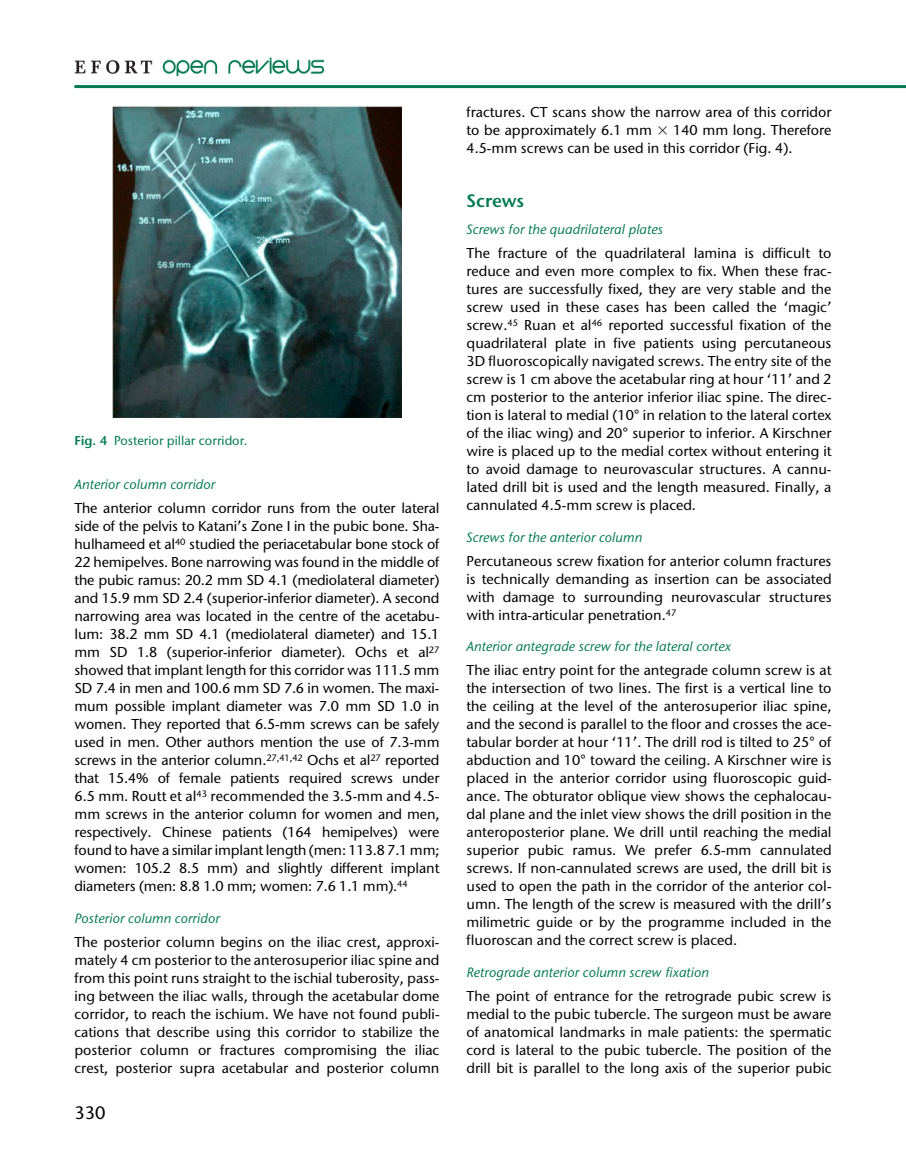
<style>
.page{position:relative;width:906px;height:1170px;background:#fff}
.page>*{position:absolute;margin:0;border:0;box-sizing:border-box;transform-origin:0 0}
.t1{font:600 18px "Stone Sans ITC Pro";letter-spacing:-.01em;color:#037a4f}
.t2{font:500 18px "Stone Sans ITC Pro";color:#000}
.t3{font:500 14.25px/18px "Stone Sans ITC Pro";color:#000;text-align:justify}
.t4{font:italic 500 13.5px "Stone Sans ITC Pro";color:#037a4f}
.t5{font:500 12.75px "Stone Sans ITC Pro";color:#037a4f}
.s1{font-weight:600}
</style>
<div class="page">
<img style="left:74px;top:57px;width:250px;height:19px">
<hr style="left:74px;top:85px;width:832px;height:3px;background:#037a4f">
<img style="left:113px;top:106px;width:288px;height:312px">
<p class="t5" style="left:74px;top:432px;width:174px"><span class="s1">Fig. 4</span> Posterior pillar corridor.</p>
<p class="t4" style="left:74px;top:476px;width:143px">Anterior column corridor</p>
<p class="t3" style="left:74px;top:499px;width:366px">The anterior column corridor runs from the outer lateral side of the pelvis to Katani’s Zone I in the pubic bone. Sha&shy;hulhameed et al<sup>40</sup> studied the periacetabular bone stock of 22 hemipelves. Bone narrowing was found in the middle of the pubic ramus: 20.2 mm SD 4.1 (mediolateral diameter) and 15.9 mm SD 2.4 (superior-inferior diameter). A second narrowing area was located in the centre of the acetabu&shy;lum: 38.2 mm SD 4.1 (mediolateral diameter) and 15.1 mm SD 1.8 (superior-inferior diameter). Ochs et al<sup>27 </sup>showed that implant length for this corridor was 111.5 mm SD 7.4 in men and 100.6 mm SD 7.6 in women. The maxi&shy;mum possible implant diameter was 7.0 mm SD 1.0 in women. They reported that 6.5-mm screws can be safely used in men. Other authors mention the use of 7.3-mm screws in the anterior column.<sup>27,41,42</sup> Ochs et al<sup>27</sup> reported that 15.4% of female patients required screws under 6.5 mm. Routt et al<sup>43</sup> recommended the 3.5-mm and 4.5- mm screws in the anterior column for women and men, respectively. Chinese patients (164 hemipelves) were found to have a similar implant length (men: 113.8 7.1 mm; women: 105.2 8.5 mm) and slightly different implant diameters (men: 8.8 1.0 mm; women: 7.6 1.1 mm).<sup>44</sup></p>
<p class="t4" style="left:74px;top:909px;width:147px">Posterior column corridor</p>
<p class="t3" style="left:74px;top:932px;width:366px">The posterior column begins on the iliac crest, approxi&shy;mately 4 cm posterior to the anterosuperior iliac spine and from this point runs straight to the ischial tuberosity, pass&shy;ing between the iliac walls, through the acetabular dome corridor, to reach the ischium. We have not found publi&shy;cations that describe using this corridor to stabilize the posterior column or fractures compromising the iliac crest, posterior supra acetabular and posterior column</p>
<p class="t2" style="left:74px;top:1101px;width:32px">330</p>
<p class="t3" style="left:466px;top:103px;width:366px">fractures. CT scans show the narrow area of this corridor to be approximately 6.1 mm</p>
<p class="t3" style="left:466px;top:121px;width:366px;text-indent:207px">140 mm long. Therefore<br>4.5-mm screws can be used in this corridor (Fig. 4).</p>
<p class="t1" style="left:466px;top:189px;width:59px">Screws</p>
<p class="t4" style="left:466px;top:221px;width:198px">Screws for the quadrilateral plates</p>
<p class="t3" style="left:466px;top:244px;width:366px">The fracture of the quadrilateral lamina is difficult to reduce and even more complex to fix. When these frac&shy;tures are successfully fixed, they are very stable and the screw used in these cases has been called the ‘magic’ screw.<sup>45</sup> Ruan et al<sup>46</sup> reported successful fixation of the quadrilateral plate in five patients using percutaneous 3D fluoroscopically navigated screws. The entry site of the screw is 1 cm above the acetabular ring at hour ‘11’ and 2 cm posterior to the anterior inferior iliac spine. The direc&shy;tion is lateral to medial (10° in relation to the lateral cortex of the iliac wing) and 20° superior to inferior. A Kirschner wire is placed up to the medial cortex without entering it to avoid damage to neurovascular structures. A cannu&shy;lated drill bit is used and the length measured. Finally, a cannulated 4.5-mm screw is placed.</p>
<p class="t4" style="left:466px;top:528px;width:177px">Screws for the anterior column</p>
<p class="t3" style="left:466px;top:551px;width:366px">Percutaneous screw fixation for anterior column fractures is technically demanding as insertion can be associated with damage to surrounding neurovascular structures with intra-articular penetration.<sup>47</sup></p>
<p class="t4" style="left:466px;top:638px;width:266px">Anterior antegrade screw for the lateral cortex</p>
<p class="t3" style="left:466px;top:661px;width:366px">The iliac entry point for the antegrade column screw is at the intersection of two lines. The first is a vertical line to the ceiling at the level of the anterosuperior iliac spine, and the second is parallel to the floor and crosses the ace&shy;tabular border at hour ‘11’. The drill rod is tilted to 25° of abduction and 10° toward the ceiling. A Kirschner wire is placed in the anterior corridor using fluoroscopic guid&shy;ance. The obturator oblique view shows the cephalocau&shy;dal plane and the inlet view shows the drill position in the anteroposterior plane. We drill until reaching the medial superior pubic ramus. We prefer 6.5-mm cannulated screws. If non-cannulated screws are used, the drill bit is used to open the path in the corridor of the anterior col&shy;umn. The length of the screw is measured with the drill’s milimetric guide or by the programme included in the fluoroscan and the correct screw is placed.</p>
<p class="t4" style="left:466px;top:963px;width:244px">Retrograde anterior column screw fixation</p>
<p class="t3" style="left:466px;top:986px;width:366px">The point of entrance for the retrograde pubic screw is medial to the pubic tubercle. The surgeon must be aware of anatomical landmarks in male patients: the spermatic cord is lateral to the pubic tubercle. The position of the drill bit is parallel to the long axis of the superior pubic</p>
</div>
